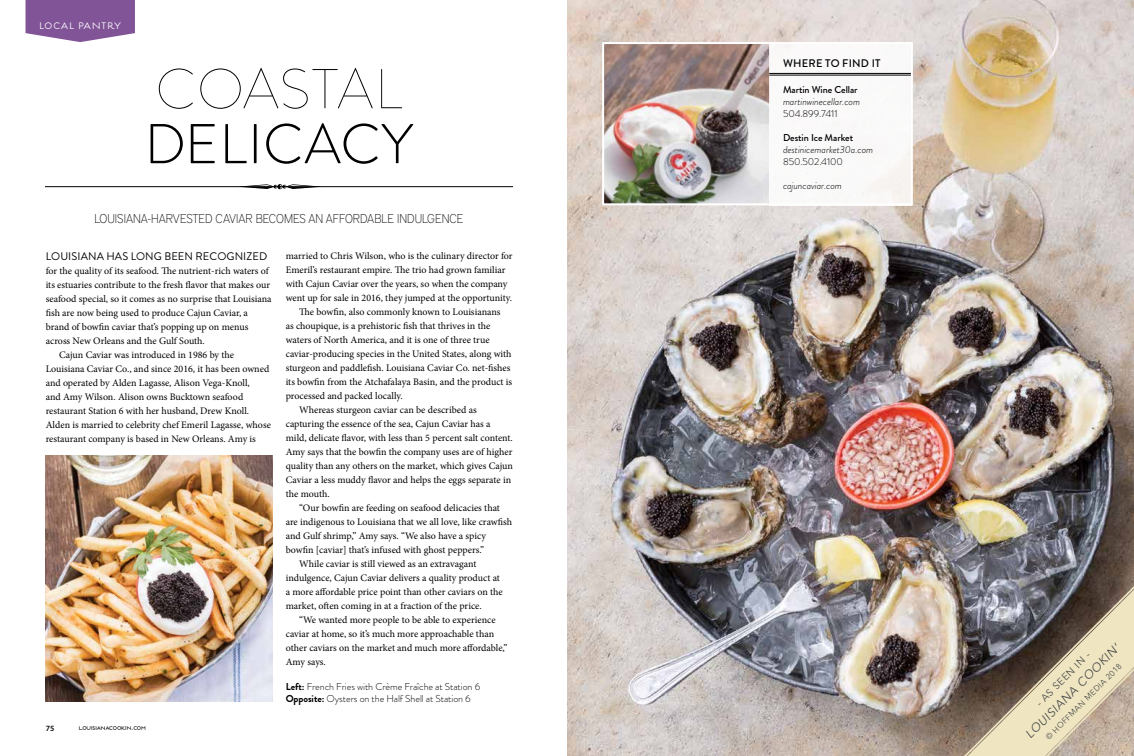
<style>
.page{position:relative;width:1134px;height:756px;background:#fff}
.page>*{position:absolute;margin:0;border:0;box-sizing:border-box;transform-origin:0 0}
.t1{font:300 56px "Brandon Grotesque";letter-spacing:.02em;color:#000}
.t2{font:100 56px "Brandon Grotesque";letter-spacing:.01em;color:#000}
.t3{font:100 12.7px "District Pro";color:#000;scale:.94 1}
.t4{font:italic 12px "Avenir";color:#4d4d4f}
.t5{font:11px "Brandon Grotesque";letter-spacing:.01em;color:#000}
.t6{font:500 11px "Brandon Grotesque";letter-spacing:.02em;color:#000}
.t7{font:10px "Minion Pro";letter-spacing:-.005em;color:#000}
.t8{font:300 10px/12px "Brandon Grotesque";letter-spacing:-.005em;color:#000}
.t9{font:italic 300 10px "Brandon Grotesque";letter-spacing:-.005em;color:#000}
.t10{font:500 10px "Brandon Grotesque";letter-spacing:-.005em;color:#000}
.t11{font:10px "Estilo Pro";letter-spacing:.095em;color:#fff}
.t12{font:10px "Avenir";color:#4d4d4f}
.t13{font:9px "Estilo Pro";letter-spacing:-.01em;color:#000}
.t14{font:8px "Avenir";color:#4d4d4f}
.t15{font:600 8px "Myriad Pro";color:#000}
.s1{font-weight:700}
</style>
<div class="page">
<svg style="left:26px;top:0;width:109px;height:42px;background:#8e64a1"></svg>
<img style="left:567px;top:0;width:567px;height:756px">
<img style="left:605px;top:45px;width:164px;height:157px">
<div style="left:769px;top:43px;width:143px;height:162px;background:#fff"></div>
<hr style="left:45px;top:186px;width:468px;height:1px;background:#000">
<svg style="left:238px;top:184px;width:84px;height:5px"></svg>
<hr style="left:769px;top:73px;width:143px;height:1px;background:#000">
<hr style="left:769px;top:75px;width:143px;height:1px;background:#000">
<img style="left:46px;top:456px;width:226px;height:246px">
<div style="left:602px;top:42px;width:311px;height:163px;border:2px solid #fff"></div>
<svg style="left:950px;top:575px;width:184px;height:181px;background:#999081"></svg>
<p class="t11" style="left:39px;top:20px;width:83px">LOCAL PANTRY</p>
<h1 class="t2" style="left:155px;top:51px;width:248px">COASTAL</h1>
<h1 class="t1" style="left:145px;top:106px;width:270px">DELICACY</h1>
<p class="t3" style="left:95px;top:209px;width:394px">LOUISIANA-HARVESTED CAVIAR BECOMES AN AFFORDABLE INDULGENCE</p>
<p class="t6" style="left:783px;top:56px;width:99px">WHERE TO FIND IT</p>
<p class="t10" style="left:783px;top:82px;width:76px">Martin Wine Cellar</p>
<p class="t9" style="left:783px;top:94px;width:79px">martinwinecellar.com</p>
<p class="t8" style="left:783px;top:107px;width:56px">504.899.7411</p>
<p class="t10" style="left:783px;top:130px;width:72px">Destin Ice Market</p>
<p class="t9" style="left:783px;top:142px;width:92px">destinicemarket30a.com</p>
<p class="t8" style="left:783px;top:155px;width:62px">850.502.4100</p>
<p class="t9" style="left:783px;top:178px;width:60px">cajuncaviar.com</p>
<p class="t5" style="left:46px;top:248px;width:223px">LOUISIANA HAS LONG BEEN RECOGNIZED</p>
<p class="t7" style="left:46px;top:264px;width:225px">for the quality of its seafood. The nutrient-rich waters of</p>
<p class="t7" style="left:46px;top:278px;width:226px">its estuaries contribute to the fresh flavor that makes our</p>
<p class="t7" style="left:46px;top:292px;width:227px">seafood special, so it comes as no surprise that Louisiana</p>
<p class="t7" style="left:46px;top:306px;width:204px">fish are now being used to produce Cajun Caviar, a</p>
<p class="t7" style="left:46px;top:320px;width:204px">brand of bowfin caviar that’s popping up on menus</p>
<p class="t7" style="left:46px;top:334px;width:161px">across New Orleans and the Gulf South.</p>
<p class="t7" style="left:59px;top:348px;width:176px">Cajun Caviar was introduced in 1986 by the</p>
<p class="t7" style="left:46px;top:362px;width:225px">Louisiana Caviar Co., and since 2016, it has been owned</p>
<p class="t7" style="left:46px;top:376px;width:206px">and operated by Alden Lagasse, Alison Vega-Knoll,</p>
<p class="t7" style="left:46px;top:390px;width:199px">and Amy Wilson. Alison owns Bucktown seafood</p>
<p class="t7" style="left:46px;top:404px;width:205px">restaurant Station 6 with her husband, Drew Knoll.</p>
<p class="t7" style="left:46px;top:418px;width:227px">Alden is married to celebrity chef Emeril Lagasse, whose</p>
<p class="t7" style="left:46px;top:432px;width:212px">restaurant company is based in New Orleans. Amy is</p>
<p class="t15" style="left:46px;top:723px;width:10px">75</p>
<p class="t13" style="left:79px;top:723px;width:69px">louisianacookin.com</p>
<p class="t7" style="left:286px;top:249px;width:228px">married to Chris Wilson, who is the culinary director for</p>
<p class="t7" style="left:286px;top:263px;width:221px">Emeril’s restaurant empire. The trio had grown familiar</p>
<p class="t7" style="left:286px;top:277px;width:223px">with Cajun Caviar over the years, so when the company</p>
<p class="t7" style="left:286px;top:291px;width:228px">went up for sale in 2016, they jumped at the opportunity.</p>
<p class="t7" style="left:299px;top:305px;width:203px">The bowfin, also commonly known to Louisianans</p>
<p class="t7" style="left:286px;top:319px;width:206px">as choupique, is a prehistoric fish that thrives in the</p>
<p class="t7" style="left:286px;top:333px;width:205px">waters of North America, and it is one of three true</p>
<p class="t7" style="left:286px;top:347px;width:227px">caviar-producing species in the United States, along with</p>
<p class="t7" style="left:286px;top:361px;width:226px">sturgeon and paddlefish. Louisiana Caviar Co. net-fishes</p>
<p class="t7" style="left:286px;top:375px;width:228px">its bowfin from the Atchafalaya Basin, and the product is</p>
<p class="t7" style="left:286px;top:389px;width:119px">processed and packed locally.</p>
<p class="t7" style="left:299px;top:403px;width:179px">Whereas sturgeon caviar can be described as</p>
<p class="t7" style="left:286px;top:417px;width:206px">capturing the essence of the sea, Cajun Caviar has a</p>
<p class="t7" style="left:286px;top:431px;width:229px">mild, delicate flavor, with less than 5 percent salt content.</p>
<p class="t7" style="left:286px;top:445px;width:228px">Amy says that the bowfin the company uses are of higher</p>
<p class="t7" style="left:286px;top:459px;width:229px">quality than any others on the market, which gives Cajun</p>
<p class="t7" style="left:286px;top:473px;width:227px">Caviar a less muddy flavor and helps the eggs separate in</p>
<p class="t7" style="left:286px;top:487px;width:45px">the mouth.</p>
<p class="t7" style="left:299px;top:501px;width:202px">“Our bowfin are feeding on seafood delicacies that</p>
<p class="t7" style="left:286px;top:515px;width:228px">are indigenous to Louisiana that we all love, like crawfish</p>
<p class="t7" style="left:286px;top:529px;width:202px">and Gulf shrimp,” Amy says. “We also have a spicy</p>
<p class="t7" style="left:286px;top:543px;width:200px">bowfin [caviar] that’s infused with ghost peppers.”</p>
<p class="t7" style="left:299px;top:557px;width:179px">While caviar is still viewed as an extravagant</p>
<p class="t7" style="left:286px;top:571px;width:216px">indulgence, Cajun Caviar delivers a quality product at</p>
<p class="t7" style="left:286px;top:585px;width:219px">a more affordable price point than other caviars on the</p>
<p class="t7" style="left:286px;top:599px;width:197px">market, often coming in at a fraction of the price.</p>
<p class="t7" style="left:299px;top:613px;width:198px">“We wanted more people to be able to experience</p>
<p class="t7" style="left:286px;top:627px;width:210px">caviar at home, so it’s much more approachable than</p>
<p class="t7" style="left:286px;top:641px;width:223px">other caviars on the market and much more affordable,”</p>
<p class="t7" style="left:286px;top:655px;width:42px">Amy says.</p>
<p class="t12" style="left:1033px;top:700px;width:74px;rotate:-45deg">- AS SEEN IN -</p>
<p class="t4" style="left:1023px;top:731px;width:129px;rotate:-45deg">LOUISIANA COOKIN’</p>
<p class="t14" style="left:1044px;top:735px;width:105px;rotate:-45deg">© HOFFMAN MEDIA 2018</p>
<p class="t8" style="left:286px;top:680px;width:196px"><span class="s1">Left:</span> French Fries with Crème Fraîche at Station 6<br><span class="s1">Opposite:</span> Oysters on the Half Shell at Station 6</p>
</div>
